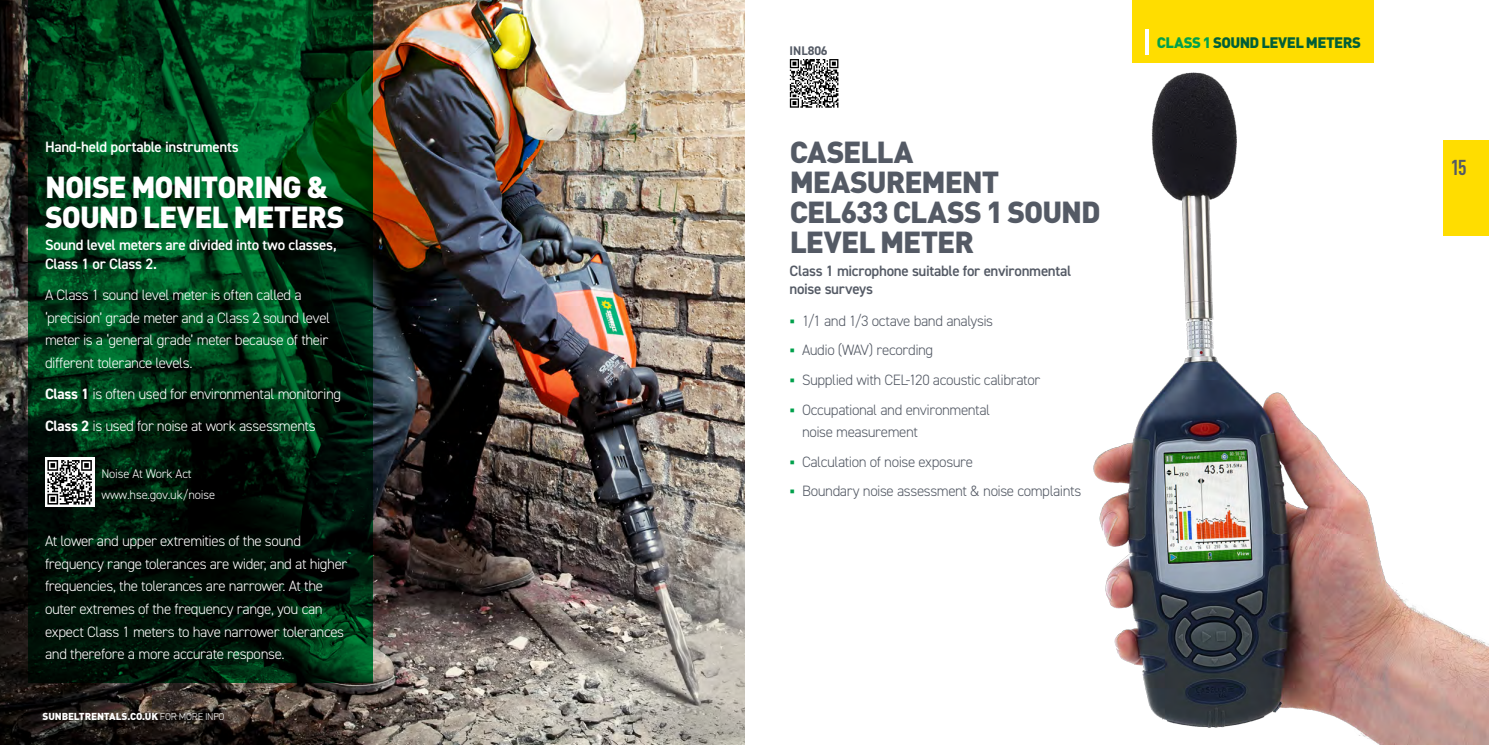
<style>
.page{position:relative;width:1489px;height:745px;background:#fff}
.page>*{position:absolute;margin:0;border:0;box-sizing:border-box;transform-origin:0 0}
.t1{font:900 30px/30px "DINOT";letter-spacing:-.035em;color:#545a65}
.t2{font:900 30px/30px "DINOT";letter-spacing:-.035em;color:#fff}
.t3{font:700 condensed 21.25px "DINOT";color:#545a65}
.t4{font:300 15px/22.5px "DIN2014";letter-spacing:-.03em;color:#fff}
.t5{font:300 15px/29.6px "DIN2014";letter-spacing:-.03em;color:#545a65}
.t6{font:600 15px/18.8px "DIN2014";letter-spacing:-.02em;color:#fff}
.t7{font:600 15px/18.8px "DIN2014";letter-spacing:-.02em;color:#545a65}
.t8{font:900 15px "DINOT";letter-spacing:-.04em;color:#005f38}
.t9{font:300 12.5px/21px "DIN2014";letter-spacing:-.01em;color:#fff}
.t10{font:700 12.5px "DIN2014";letter-spacing:-.005em;color:#545a65}
.t11{font:900 10px "DINOT";letter-spacing:-.015em;color:#fff}
.s1{font-weight:700}
.s2{font-family:"DIN2014";font-weight:300}
.s3{color:#00a04b}
</style>
<div class="page">
<img style="left:0;top:0;width:744px;height:744px">
<svg style="left:29px;top:0;width:344px;height:682px"></svg>
<svg style="left:45px;top:457px;width:49px;height:49px"></svg>
<svg style="left:47px;top:459px;width:45px;height:45px"></svg>
<img style="left:1093px;top:72px;width:395px;height:672px">
<svg style="left:789px;top:59px;width:49px;height:49px"></svg>
<div style="left:1132px;top:0;width:241px;height:63px;background:#fd0"></div>
<svg style="left:1145px;top:29px;width:3px;height:26px"></svg>
<div style="left:1443px;top:140px;width:45px;height:96px;background:#fd0"></div>
<p class="t6" style="left:45px;top:137px;width:195px">Hand-held portable instruments</p>
<h1 class="t2" style="left:45px;top:171px;width:301px">NOISE MONITORING &amp;<br>SOUND LEVEL METERS</h1>
<p class="t6" style="left:45px;top:235px;width:293px">Sound level meters are divided into two classes,<br>Class 1 or Class 2.</p>
<p class="t4" style="left:45px;top:284px;width:287px">A Class 1 sound level meter is often called a ‘precision’ grade meter and a Class 2 sound level meter is a ‘general grade’ meter because of their different tolerance levels.</p>
<p class="t4" style="left:45px;top:378px;width:298px;line-height:31.4px"><span class="s1">Class 1</span> is often used for environmental monitoring<br><span class="s1">Class 2</span> is used for noise at work assessments</p>
<p class="t9" style="left:101px;top:463px;width:115px">Noise At Work Act www.hse.gov.uk/noise</p>
<p class="t4" style="left:45px;top:529px;width:304px">At lower and upper extremities of the sound frequency range tolerances are wider, and at higher frequencies, the tolerances are narrower. At the outer extremes of the frequency range, you can expect Class 1 meters to have narrower tolerances and therefore a more accurate response.</p>
<p class="t11" style="left:43px;top:709px;width:183px">SUNBELTRENTALS.CO.UK <span class="s2">FOR MORE INFO</span></p>
<p class="t10" style="left:789px;top:42px;width:40px">INL806</p>
<h1 class="t1" style="left:789px;top:136px;width:312px">CASELLA<br>MEASUREMENT<br>CEL633 CLASS 1 SOUND<br>LEVEL METER</h1>
<p class="t7" style="left:789px;top:260px;width:283px">Class 1 microphone suitable for environmental noise surveys</p>
<p class="t5" style="left:802px;top:305px;width:240px">1/1 and 1/3 octave band analysis<br>Audio (WAV) recording<br>Supplied with CEL-120 acoustic calibrator<br>Occupational and environmental</p>
<p class="t5" style="left:802px;top:417px;width:281px">noise measurement<br>Calculation of noise exposure<br>Boundary noise assessment &amp; noise complaints</p>
<p class="t8" style="left:1156px;top:32px;width:206px"><span class="s3">CLASS 1</span> SOUND LEVEL METERS</p>
<h2 class="t3" style="left:1450px;top:152px;width:18px">15</h2>
</div>
